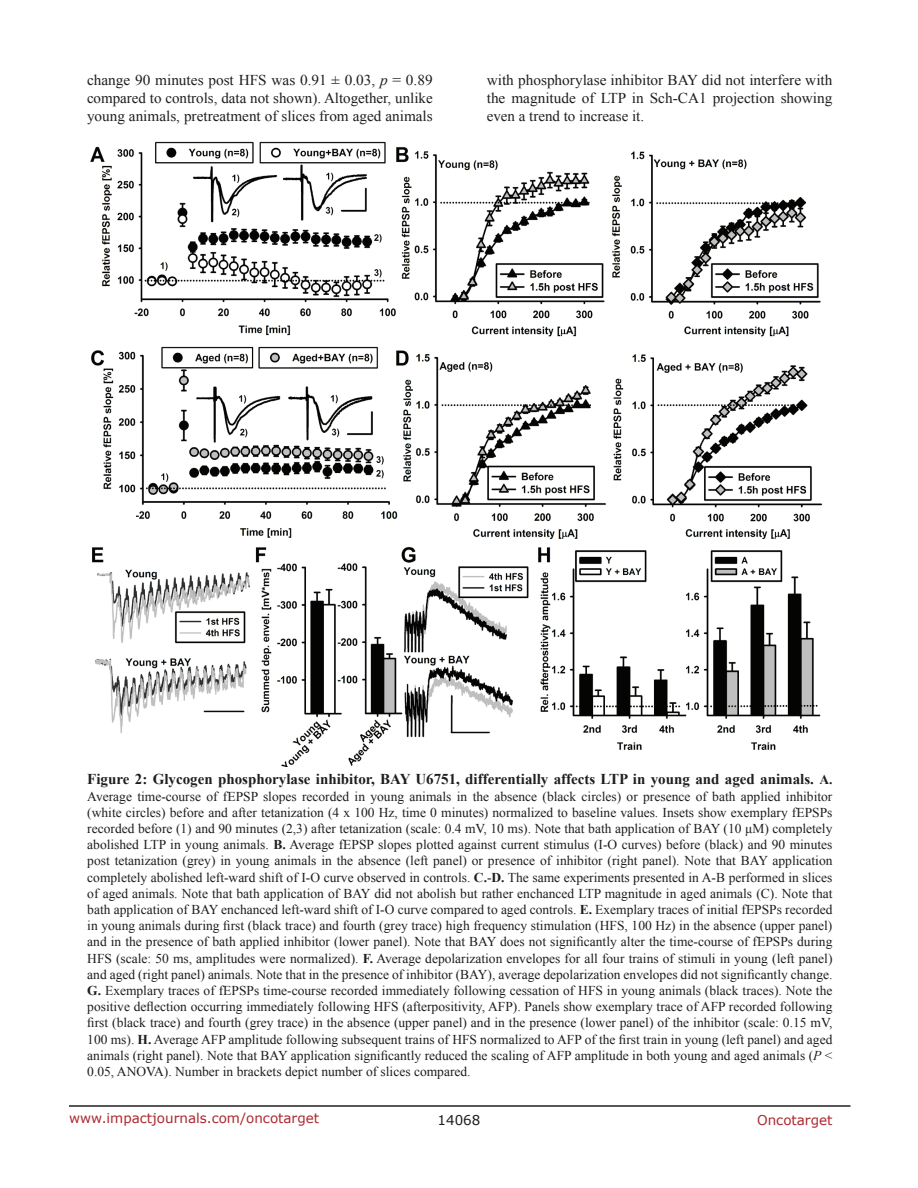
<style>
.page{position:relative;width:918px;height:1188px;background:#fff}
.page>*{position:absolute;margin:0;border:0;box-sizing:border-box;transform-origin:0 0}
.t1{font:15px/18px "Times New Roman";color:#201d20;text-align:justify}
.t2{font:700 15px "Times New Roman";color:#201d20}
.t3{font:13.5px/16.2px "Times New Roman";color:#201d20;text-align:justify}
.t4{font:13.5px "Verdana";color:#ac2830}
.t5{font:13.5px "Verdana";color:#201d20}
.s1{font-style:italic}
.s2{font-size:13.5px}
.s3{font-weight:700}
</style>
<div class="page">
<hr style="left:69px;top:1105px;width:781px;height:2px;background:#231f20">
<img style="left:90px;top:141px;width:733px;height:626px">
<p class="t1" style="left:87px;top:71px;width:347px">change 90 minutes post HFS was 0.91 ± 0.03, <span class="s1">p</span> = 0.89 compared to controls, data not shown). Altogether, unlike young animals, pretreatment of slices from aged animals</p>
<p class="t1" style="left:487px;top:71px;width:347px">with phosphorylase inhibitor BAY did not interfere with the magnitude of LTP in Sch-CA1 projection showing even a trend to increase it.</p>
<p class="t2" style="left:87px;top:769px;width:747px">Figure 2: Glycogen phosphorylase inhibitor, BAY U6751, differentially affects LTP in young and aged animals. <span class="s2">A.</span></p>
<p class="t3" style="left:87px;top:788px;width:747px">Average time-course of fEPSP slopes recorded in young animals in the absence (black circles) or presence of bath applied inhibitor (white circles) before and after tetanization (4 x 100 Hz, time 0 minutes) normalized to baseline values. Insets show exemplary fEPSPs recorded before (1) and 90 minutes (2,3) after tetanization (scale: 0.4 mV, 10 ms). Note that bath application of BAY (10 μM) completely abolished LTP in young animals. <span class="s3">B.</span> Average fEPSP slopes plotted against current stimulus (I-O curves) before (black) and 90 minutes post tetanization (grey) in young animals in the absence (left panel) or presence of inhibitor (right panel). Note that BAY application completely abolished left-ward shift of I-O curve observed in controls. <span class="s3">C.</span>-<span class="s3">D.</span> The same experiments presented in A-B performed in slices of aged animals. Note that bath application of BAY did not abolish but rather enchanced LTP magnitude in aged animals (C). Note that bath application of BAY enchanced left-ward shift of I-O curve compared to aged controls. <span class="s3">E.</span> Exemplary traces of initial fEPSPs recorded in young animals during first (black trace) and fourth (grey trace) high frequency stimulation (HFS, 100 Hz) in the absence (upper panel) and in the presence of bath applied inhibitor (lower panel). Note that BAY does not significantly alter the time-course of fEPSPs during HFS (scale: 50 ms, amplitudes were normalized). <span class="s3">F.</span> Average depolarization envelopes for all four trains of stimuli in young (left panel) and aged (right panel) animals. Note that in the presence of inhibitor (BAY), average depolarization envelopes did not significantly change.<br><span class="s3">G.</span> Exemplary traces of fEPSPs time-course recorded immediately following cessation of HFS in young animals (black traces). Note the positive deflection occurring immediately following HFS (afterpositivity, AFP). Panels show exemplary trace of AFP recorded following first (black trace) and fourth (grey trace) in the absence (upper panel) and in the presence (lower panel) of the inhibitor (scale: 0.15 mV, 100 ms). <span class="s3">H.</span> Average AFP amplitude following subsequent trains of HFS normalized to AFP of the first train in young (left panel) and aged animals (right panel). Note that BAY application significantly reduced the scaling of AFP amplitude in both young and aged animals (<span class="s1">P</span> &lt; 0.05, ANOVA). Number in brackets depict number of slices compared.</p>
<p class="t4" style="left:69px;top:1109px;width:252px">www.impactjournals.com/oncotarget</p>
<p class="t5" style="left:438px;top:1111px;width:44px">14068</p>
<p class="t4" style="left:757px;top:1111px;width:77px">Oncotarget</p>
</div>
